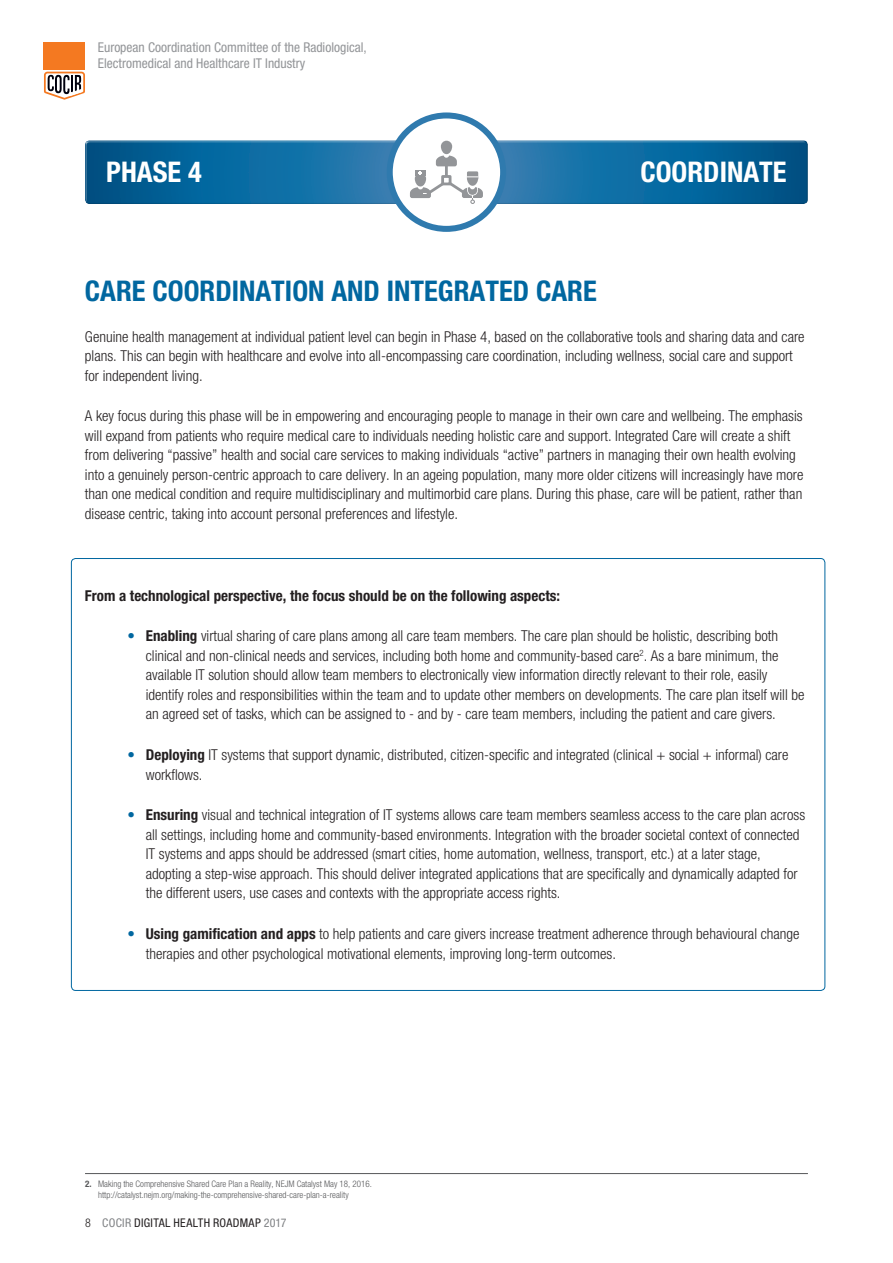
<style>
.page{position:relative;width:893px;height:1263px;background:#fff}
.page>*{position:absolute;margin:0;border:0;box-sizing:border-box;transform-origin:0 0}
.t1{font:700 condensed 28.5px "Helvetica Neue LT Pro";color:#0167a0}
.t2{font:700 condensed 28.5px "Helvetica Neue LT Pro";color:#fff}
.t3{font:300 condensed 15px/19.5px "Helvetica Neue LT Pro";color:#231f20}
.t4{font:700 condensed 15px "Helvetica Neue LT Pro";color:#231f20}
.t5{font:condensed 13.5px/16.2px "Helvetica Neue LT Pro";color:#939598}
.t6{font:condensed 12px "Helvetica Neue LT Pro";letter-spacing:.025em;color:#231f20}
.t7{font:300 condensed 9px/10.8px "Helvetica Neue LT Pro";color:#57585a}
.s1{color:#0167a0}
.s2{font-weight:700}
.s3{font-weight:300}
.s4{color:#808285}
</style>
<div class="page">
<svg style="left:44px;top:72px;width:41px;height:28px"></svg>
<div style="left:44px;top:43px;width:41px;height:27px;background:#f47921"></div>
<div style="left:84px;top:139px;width:724px;height:65px;background:#231f20;opacity:.75"></div>
<hr style="left:85px;top:1173px;width:723px;height:1px;background:#57585a">
<div style="left:390px;top:115px;width:113px;height:114px;background:#fff;border-radius:50%"></div>
<div style="left:387px;top:112px;width:119px;height:120px;border:6px solid #2f7aae;border-radius:50%"></div>
<div style="left:441px;top:141px;width:11px;height:13px;background:#939598;border-radius:6px"></div>
<svg style="left:410px;top:156px;width:73px;height:48px"></svg>
<p class="t5" style="left:98px;top:39px;width:270px">European Coordination Committee of the Radiological,<br>Electromedical and Healthcare IT Industry</p>
<h1 class="t2" style="left:106px;top:155px;width:97px">PHASE 4</h1>
<h1 class="t2" style="left:640px;top:155px;width:148px">COORDINATE</h1>
<h1 class="t1" style="left:85px;top:273px;width:513px">CARE COORDINATION AND INTEGRATED CARE</h1>
<p class="t3" style="left:85px;top:326px;width:721px">Genuine health management at individual patient level can begin in Phase 4, based on the collaborative tools and sharing data and care plans. This can begin with healthcare and evolve into all-encompassing care coordination, including wellness, social care and support for independent living.</p>
<p class="t3" style="left:85px;top:406px;width:720px">A key focus during this phase will be in empowering and encouraging people to manage in their own care and wellbeing. The emphasis will expand from patients who require medical care to individuals needing holistic care and support. Integrated Care will create a shift from delivering “passive” health and social care services to making individuals “active” partners in managing their own health evolving into a genuinely person-centric approach to care delivery. In an ageing population, many more older citizens will increasingly have more than one medical condition and require multidisciplinary and multimorbid care plans. During this phase, care will be patient, rather than disease centric, taking into account personal preferences and lifestyle.</p>
<p class="t4" style="left:85px;top:586px;width:477px">From a technological perspective, the focus should be on the following aspects:</p>
<p class="t3" style="left:146px;top:626px;width:660px;text-indent:-18px"><span class="s1">•</span> <span class="s2">Enabling</span> virtual sharing of care plans among all care team members. The care plan should be holistic, describing both clinical and non-clinical needs and services, including both home and community-based care<sup>2</sup>. As a bare minimum, the available IT solution should allow team members to electronically view information directly relevant to their role, easily identify roles and responsibilities within the team and to update other members on developments. The care plan itself will be an agreed set of tasks, which can be assigned to - and by - care team members, including the patient and care givers.</p>
<p class="t3" style="left:146px;top:745px;width:644px;text-indent:-18px"><span class="s1">•</span> <span class="s2">Deploying</span> IT systems that support dynamic, distributed, citizen-specific and integrated (clinical + social + informal) care workflows.</p>
<p class="t3" style="left:146px;top:805px;width:661px;text-indent:-18px"><span class="s1">•</span> <span class="s2">Ensuring</span> visual and technical integration of IT systems allows care team members seamless access to the care plan across all settings, including home and community-based environments. Integration with the broader societal context of connected IT systems and apps should be addressed (smart cities, home automation, wellness, transport, etc.) at a later stage, adopting a step-wise approach. This should deliver integrated applications that are specifically and dynamically adapted for the different users, use cases and contexts with the appropriate access rights.</p>
<p class="t3" style="left:146px;top:924px;width:655px;text-indent:-18px"><span class="s1">•</span> <span class="s2">Using gamification and apps</span> to help patients and care givers increase treatment adherence through behavioural change therapies and other psychological motivational elements, improving long-term outcomes.</p>
<p class="t7" style="left:98px;top:1178px;width:275px;text-indent:-13px"><span class="s2">2.</span> Making the Comprehensive Shared Care Plan a Reality, NEJM Catalyst May 18, 2016. http://catalyst.nejm.org/making-the-comprehensive-shared-care-plan-a-reality</p>
<p class="t6" style="left:85px;top:1216px;width:203px"><span class="s3">8</span> <span class="s4">COCIR</span> DIGITAL HEALTH ROADMAP <span class="s4">2017</span></p>
</div>
